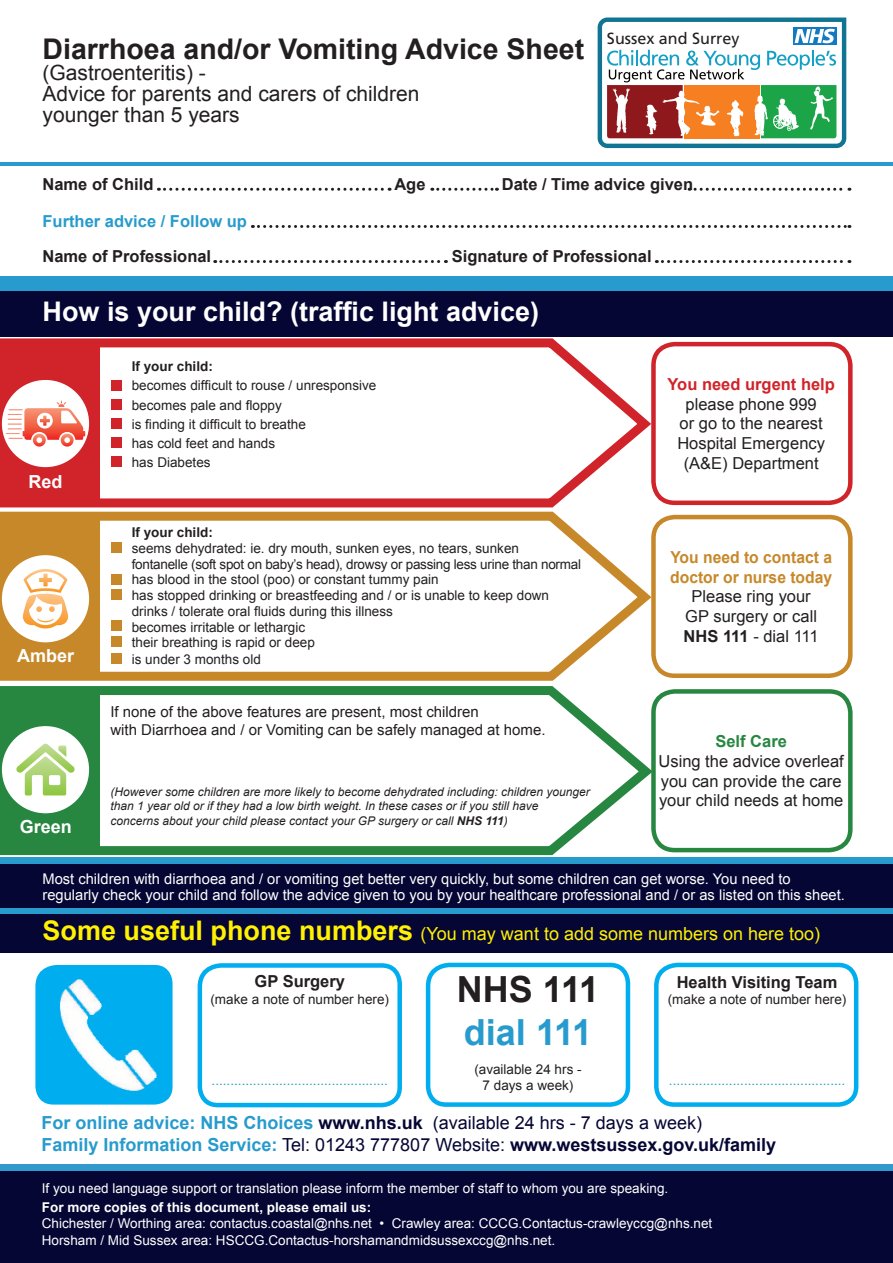
<style>
.page{position:relative;width:893px;height:1263px;background:#fff}
.page>*{position:absolute;margin:0;border:0;box-sizing:border-box;transform-origin:0 0}
.t1{font:700 36px/43.2px "Arial";color:#279bcd}
.t2{font:700 28.5px "Arial";color:#231f20}
.t3{font:700 27px "Arial";color:#fff}
.t4{font:21px "Arial";color:#231f20}
.t5{font:700 18px "Arial";color:#050634}
.t6{font:18px "Arial";color:#050634}
.t7{font:18px "Arial";color:#fff101}
.t8{font:700 18px "Arial";color:#fff}
.t9{font:16.5px/19.8px "Arial";color:#231f20;text-align:center}
.t10{font:700 16.5px "Arial";color:#231f20}
.t11{font:700 16.5px/19.8px "Arial";color:#c7882a;scale:.95 1}
.t12{font:700 16.5px "Arial";color:#279bcd}
.t13{font:700 16.5px "Arial";color:#d1232a}
.t14{font:700 16.5px "Arial";color:#278741}
.t15{font:16.05px "Frutiger LT";color:#231f20}
.t16{font:15px "Arial";color:#231f20}
.t17{font:14.7px/16.5px "Arial";color:#fff}
.t18{font:13.5px/15.8px "Arial";color:#231f20}
.t19{font:13.5px "Arial";color:#fff}
.t20{font:13.5px "Arial";color:#279bcd}
.t21{font:13.5px "Arial";letter-spacing:-.02em;color:#231f20}
.t22{font:700 13.5px "Arial";color:#fff}
.t23{font:700 13.5px "Arial";color:#231f20}
.t24{font:italic 12px "Arial";color:#231f20}
.s1{font-weight:700}
.s2{font-weight:700;font-size:27px}
.s3{color:#231f20}
.s4{font-weight:700;color:#279bcd}
.s5{color:#279bcd}
.s6{font-weight:400}
</style>
<div class="page">
<svg style="left:0;top:686px;width:660px;height:170px"></svg>
<div style="left:0;top:692px;width:100px;height:157px;background:#278741"></div>
<svg style="left:0;top:512px;width:658px;height:169px"></svg>
<div style="left:0;top:514px;width:100px;height:164px;background:#c7882a"></div>
<svg style="left:0;top:338px;width:658px;height:174px"></svg>
<div style="left:0;top:342px;width:100px;height:156px;background:#d1232a"></div>
<div style="left:0;top:1164px;width:893px;height:55px;background:#3199cc"></div>
<div style="left:0;top:1171px;width:893px;height:92px;background:#050634"></div>
<div style="left:0;top:899px;width:893px;height:54px;background:#279bcd"></div>
<div style="left:0;top:914px;width:893px;height:39px;background:#050634"></div>
<div style="left:651px;top:689px;width:202px;height:163px;border:4px solid #278741;border-radius:21px"></div>
<div style="left:0;top:276px;width:893px;height:54px;background:#279bcd"></div>
<div style="left:0;top:291px;width:893px;height:46px;background:#050634"></div>
<div style="left:651px;top:515px;width:202px;height:163px;border:4px solid #c7882a;border-radius:21px"></div>
<div style="left:111px;top:542px;width:11px;height:11px;background:#c7882a"></div>
<div style="left:111px;top:573px;width:11px;height:11px;background:#c7882a"></div>
<div style="left:111px;top:589px;width:11px;height:11px;background:#c7882a"></div>
<div style="left:111px;top:620px;width:11px;height:11px;background:#c7882a"></div>
<div style="left:651px;top:342px;width:202px;height:163px;border:4px solid #d1232a;border-radius:21px"></div>
<div style="left:111px;top:380px;width:11px;height:11px;background:#d1232a"></div>
<div style="left:111px;top:398px;width:11px;height:11px;background:#d1232a"></div>
<div style="left:111px;top:418px;width:11px;height:11px;background:#d1232a"></div>
<div style="left:111px;top:437px;width:11px;height:11px;background:#d1232a"></div>
<div style="left:111px;top:456px;width:11px;height:11px;background:#d1232a"></div>
<hr style="left:0;top:162px;width:893px;height:4px;background:#279bcd">
<svg style="left:252px;top:225px;width:598px;height:3px"></svg>
<svg style="left:158px;top:188px;width:232px;height:3px"></svg>
<svg style="left:432px;top:188px;width:65px;height:3px"></svg>
<svg style="left:689px;top:188px;width:161px;height:3px"></svg>
<svg style="left:215px;top:260px;width:231px;height:3px"></svg>
<svg style="left:656px;top:260px;width:194px;height:3px"></svg>
<div style="left:0;top:857px;width:893px;height:23px;background:#279bcd"></div>
<div style="left:111px;top:636px;width:11px;height:11px;background:#c7882a"></div>
<div style="left:2px;top:726px;width:87px;height:87px;background:#fff;border-radius:50%"></div>
<svg style="left:16px;top:744px;width:59px;height:51px"></svg>
<div style="left:2px;top:555px;width:87px;height:87px;background:#fff;border-radius:50%"></div>
<svg style="left:23px;top:569px;width:45px;height:59px"></svg>
<div style="left:2px;top:380px;width:87px;height:87px;background:#fff;border-radius:50%"></div>
<svg style="left:6px;top:400px;width:79px;height:47px"></svg>
<div style="left:111px;top:652px;width:11px;height:11px;background:#c7882a"></div>
<svg style="left:598px;top:18px;width:248px;height:130px"></svg>
<div style="left:0;top:864px;width:893px;height:44px;background:#050634"></div>
<svg style="left:35px;top:965px;width:138px;height:139px;background:#10b3ef"></svg>
<img style="left:54px;top:975px;width:109px;height:120px">
<svg style="left:425px;top:962px;width:206px;height:145px"></svg>
<svg style="left:197px;top:963px;width:205px;height:145px"></svg>
<svg style="left:654px;top:962px;width:205px;height:145px"></svg>
<p class="t2" style="left:43px;top:33px;width:543px">Diarrhoea and/or Vomiting Advice Sheet</p>
<p class="t4" style="left:43px;top:61px;width:165px">(Gastroenteritis) -</p>
<p class="t4" style="left:43px;top:82px;width:378px">Advice for parents and carers of children</p>
<p class="t4" style="left:43px;top:103px;width:199px">younger than 5 years</p>
<p class="t15" style="left:607px;top:29px;width:134px">Sussex and Surrey</p>
<p class="t10" style="left:43px;top:174px;width:112px">Name of Child</p>
<p class="t10" style="left:394px;top:174px;width:33px">Age</p>
<p class="t10" style="left:502px;top:174px;width:193px">Date / Time advice given</p>
<p class="t12" style="left:43px;top:212px;width:206px">Further advice / Follow up</p>
<p class="t10" style="left:43px;top:247px;width:170px">Name of Professional</p>
<p class="t10" style="left:452px;top:247px;width:201px">Signature of Professional</p>
<p class="t3" style="left:43px;top:297px;width:498px">How is your child? (traffic light advice)</p>
<p class="t8" style="left:28px;top:472px;width:36px">Red</p>
<p class="t8" style="left:17px;top:646px;width:59px">Amber</p>
<p class="t8" style="left:20px;top:817px;width:54px">Green</p>
<p class="t23" style="left:132px;top:359px;width:83px">If your child:</p>
<p class="t18" style="left:132px;top:378px;width:246px">becomes difficult to rouse / unresponsive</p>
<p class="t18" style="left:132px;top:397px;width:152px">becomes pale and floppy</p>
<p class="t18" style="left:132px;top:416px;width:176px">is finding it difficult to breathe</p>
<p class="t18" style="left:132px;top:435px;width:145px">has cold feet and hands</p>
<p class="t18" style="left:132px;top:454px;width:80px">has Diabetes</p>
<p class="t23" style="left:132px;top:525px;width:83px">If your child:</p>
<p class="t18" style="left:132px;top:540px;width:389px">seems dehydrated: ie. dry mouth, sunken eyes, no tears, sunken</p>
<p class="t21" style="left:132px;top:556px;width:451px">fontanelle (soft spot on baby’s head), drowsy or passing less urine than normal</p>
<p class="t18" style="left:132px;top:572px;width:308px">has blood in the stool (poo) or constant tummy pain</p>
<p class="t18" style="left:132px;top:587px;width:419px">has stopped drinking or breastfeeding and / or is unable to keep down drinks / tolerate oral fluids during this illness</p>
<p class="t18" style="left:132px;top:619px;width:175px">becomes irritable or lethargic</p>
<p class="t18" style="left:132px;top:635px;width:185px">their breathing is rapid or deep</p>
<p class="t18" style="left:132px;top:651px;width:131px">is under 3 months old</p>
<p class="t16" style="left:110px;top:703px;width:370px">If none of the above features are present, most children</p>
<p class="t16" style="left:110px;top:721px;width:437px">with Diarrhoea and / or Vomiting can be safely managed at home.</p>
<p class="t24" style="left:110px;top:785px;width:481px">(However some children are more likely to become dehydrated including: children younger</p>
<p class="t24" style="left:110px;top:799px;width:430px">than 1 year old or if they had a low birth weight. In these cases or if you still have</p>
<p class="t24" style="left:110px;top:814px;width:399px">concerns about your child please contact your GP surgery or call <span class="s1">NHS 111</span>)</p>
<p class="t13" style="left:667px;top:375px;width:169px">You need urgent help</p>
<p class="t9" style="left:680px;top:394px;width:145px">please phone 999 or go to the nearest</p>
<p class="t9" style="left:677px;top:434px;width:149px">Hospital Emergency</p>
<p class="t9" style="left:684px;top:453px;width:136px">(A&amp;E) Department</p>
<p class="t11" style="left:670px;top:547px;width:172px">You need to contact a doctor or nurse today</p>
<p class="t9" style="left:684px;top:587px;width:137px">Please ring your<br>GP surgery or call<br><span class="s1">NHS 111</span> - dial 111</p>
<p class="t14" style="left:715px;top:732px;width:73px">Self Care</p>
<p class="t9" style="left:659px;top:751px;width:187px;text-align:left">Using the advice overleaf you can provide the care your child needs at home</p>
<p class="t17" style="left:43px;top:870px;width:804px">Most children with diarrhoea and / or vomiting get better very quickly, but some children can get worse. You need to regularly check your child and follow the advice given to you by your healthcare professional and / or as listed on this sheet.</p>
<p class="t7" style="left:43px;top:924px;width:779px"><span class="s2">Some useful phone numbers</span> (You may want to add some numbers on here too)</p>
<p class="t10" style="left:255px;top:972px;width:92px">GP Surgery</p>
<p class="t18" style="left:210px;top:991px;width:180px">(make a note of number here)</p>
<p class="t20" style="left:212px;top:1072px;width:178px">...............................................</p>
<p class="t1" style="left:457px;top:967px;width:144px"><span class="s3">NHS 111 </span>dial 111</p>
<p class="t18" style="left:474px;top:1061px;width:109px">(available 24 hrs -</p>
<p class="t18" style="left:483px;top:1077px;width:92px">7 days a week)</p>
<p class="t10" style="left:677px;top:973px;width:162px">Health Visiting Team</p>
<p class="t18" style="left:668px;top:991px;width:180px">(make a note of number here)</p>
<p class="t20" style="left:669px;top:1073px;width:178px">...............................................</p>
<p class="t6" style="left:41px;top:1112px;width:662px"><span class="s4">For online advice: NHS Choices</span> <span class="s1">www.nhs.uk</span> (available 24 hrs - 7 days a week)</p>
<p class="t5" style="left:41px;top:1135px;width:736px"><span class="s5">Family Information Service:</span> <span class="s6">Tel: 01243 777807 Website:</span> www.westsussex.gov.uk/family</p>
<p class="t19" style="left:42px;top:1180px;width:628px">If you need language support or translation please inform the member of staff to whom you are speaking.</p>
<p class="t22" style="left:42px;top:1200px;width:331px">For more copies of this document, please email us:</p>
<p class="t19" style="left:42px;top:1216px;width:672px">Chichester / Worthing area: contactus.coastal@nhs.net • Crawley area: CCCG.Contactus-crawleyccg@nhs.net</p>
<p class="t19" style="left:42px;top:1232px;width:515px">Horsham / Mid Sussex area: HSCCG.Contactus-horshamandmidsussexccg@nhs.net.</p>
</div>
